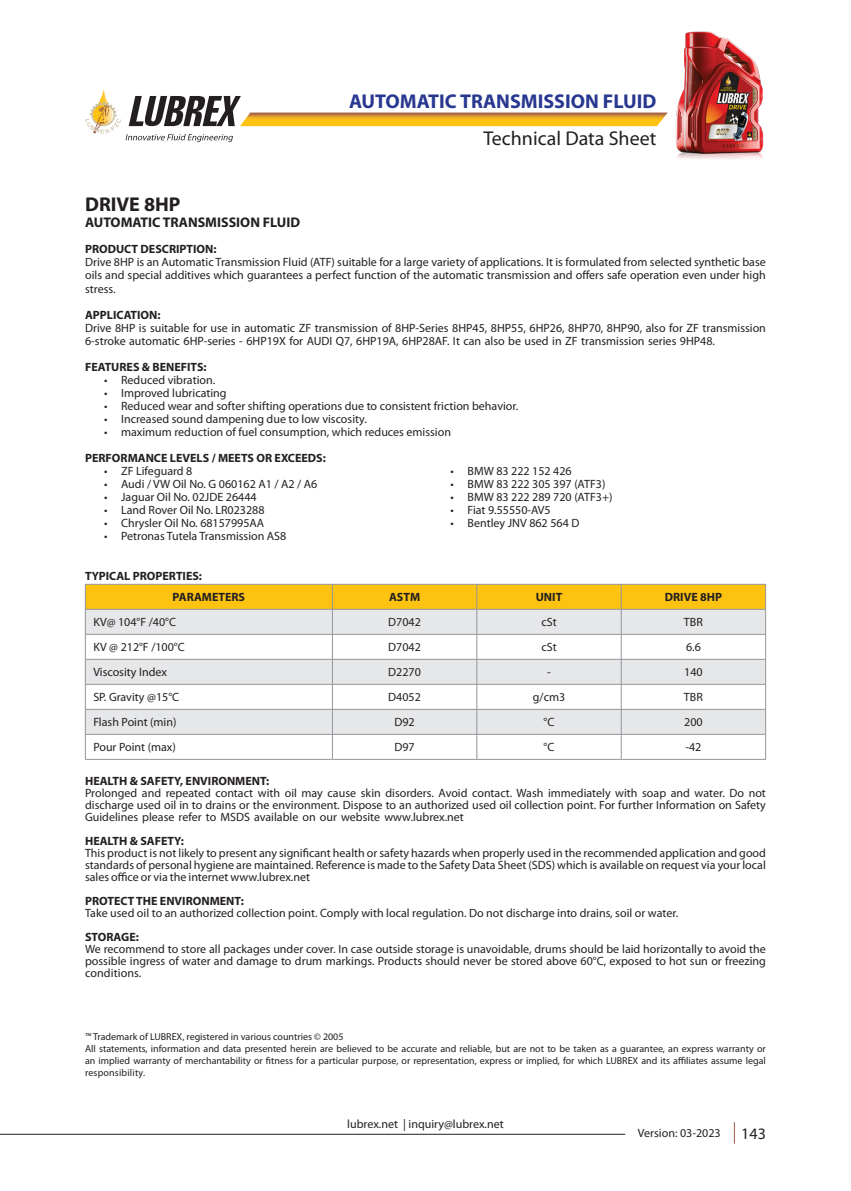
<style>
.page{position:relative;width:851px;height:1191px;background:#fff}
.page>*{position:absolute;margin:0;border:0;box-sizing:border-box;transform-origin:0 0}
.t1{font:700 20px "Myriad Pro";color:#283890}
.t2{font:20px "Myriad Pro";color:#231f20}
.t3{font:700 20px "Myriad Pro";color:#231f20}
.t4{font:16px "Myriad Pro";color:#231f20}
.t5{font:700 14px "Myriad Pro";color:#231f20}
.t6{font:12px/12px "Myriad Pro";color:#231f20;text-align:justify}
.t7{font:700 12px "Myriad Pro";color:#231f20}
.t8{font:10px/12px "Myriad Pro";color:#231f20;text-align:justify}
</style>
<div class="page">
<svg style="left:734px;top:1122px;width:1px;height:21px"></svg>
<hr style="left:0;top:1134px;width:625px;height:1px;background:#231f20">
<svg style="left:85px;top:88px;width:582px;height:54px"></svg>
<img style="left:675px;top:31px;width:89px;height:128px">
<svg style="left:85px;top:584px;width:681px;height:175px"></svg>
<hr style="left:85px;top:759px;width:247px;height:1px;background:#939598">
<hr style="left:332px;top:759px;width:145px;height:1px;background:#939598">
<hr style="left:477px;top:759px;width:144px;height:1px;background:#939598">
<hr style="left:621px;top:759px;width:144px;height:1px;background:#939598">
<h1 class="t1" style="left:349px;top:88px;width:309px">AUTOMATIC TRANSMISSION FLUID</h1>
<h1 class="t2" style="left:483px;top:126px;width:174px">Technical Data Sheet</h1>
<p class="t3" style="left:85px;top:191px;width:97px">DRIVE 8HP</p>
<p class="t5" style="left:85px;top:214px;width:216px">AUTOMATIC TRANSMISSION FLUID</p>
<p class="t7" style="left:85px;top:242px;width:133px">PRODUCT DESCRIPTION:</p>
<p class="t6" style="left:85px;top:256px;width:682px;line-height:13px">Drive 8HP is an Automatic Transmission Fluid (ATF) suitable for a large variety of applications. It is formulated from selected synthetic base oils and special additives which guarantees a perfect function of the automatic transmission and offers safe operation even under high stress.</p>
<p class="t7" style="left:85px;top:307px;width:77px">APPLICATION:</p>
<p class="t6" style="left:85px;top:321px;width:682px;line-height:13px">Drive 8HP is suitable for use in automatic ZF transmission of 8HP-Series 8HP45, 8HP55, 6HP26, 8HP70, 8HP90, also for ZF transmission<br>6-stroke automatic 6HP-series - 6HP19X for AUDI Q7, 6HP19A, 6HP28AF. It can also be used in ZF transmission series 9HP48.</p>
<p class="t7" style="left:85px;top:359px;width:123px">FEATURES &amp; BENEFITS:</p>
<p class="t6" style="left:104px;top:373px;width:113px">• Reduced vibration.</p>
<p class="t6" style="left:104px;top:386px;width:124px">• Improved lubricating</p>
<p class="t6" style="left:104px;top:399px;width:415px">• Reduced wear and softer shifting operations due to consistent friction behavior.</p>
<p class="t6" style="left:104px;top:412px;width:264px">• Increased sound dampening due to low viscosity.</p>
<p class="t6" style="left:104px;top:425px;width:348px">• maximum reduction of fuel consumption, which reduces emission</p>
<p class="t7" style="left:85px;top:450px;width:242px">PERFORMANCE LEVELS / MEETS OR EXCEEDS:</p>
<p class="t6" style="left:104px;top:464px;width:90px">• ZF Lifeguard 8</p>
<p class="t6" style="left:104px;top:477px;width:215px">• Audi / VW Oil No. G 060162 A1 / A2 / A6</p>
<p class="t6" style="left:104px;top:490px;width:154px">• Jaguar Oil No. 02JDE 26444</p>
<p class="t6" style="left:104px;top:503px;width:162px">• Land Rover Oil No. LR023288</p>
<p class="t6" style="left:104px;top:516px;width:162px">• Chrysler Oil No. 68157995AA</p>
<p class="t6" style="left:104px;top:529px;width:184px">• Petronas Tutela Transmission AS8</p>
<p class="t6" style="left:450px;top:464px;width:123px">• BMW 83 222 152 426</p>
<p class="t6" style="left:450px;top:477px;width:156px">• BMW 83 222 305 397 (ATF3)</p>
<p class="t6" style="left:450px;top:490px;width:163px">• BMW 83 222 289 720 (ATF3+)</p>
<p class="t6" style="left:450px;top:503px;width:102px">• Fiat 9.55550-AV5</p>
<p class="t6" style="left:450px;top:516px;width:130px">• Bentley JNV 862 564 D</p>
<p class="t7" style="left:85px;top:568px;width:118px">TYPICAL PROPERTIES:</p>
<p class="t7" style="left:173px;top:589px;width:74px">PARAMETERS</p>
<p class="t7" style="left:389px;top:589px;width:33px">ASTM</p>
<p class="t7" style="left:535px;top:589px;width:28px">UNIT</p>
<p class="t7" style="left:664px;top:589px;width:59px">DRIVE 8HP</p>
<p class="t6" style="left:93px;top:616px;width:84px">KV@ 104°F /40°C</p>
<p class="t6" style="left:388px;top:616px;width:34px">D7042</p>
<p class="t6" style="left:541px;top:616px;width:17px">cSt</p>
<p class="t6" style="left:683px;top:616px;width:20px">TBR</p>
<p class="t6" style="left:93px;top:641px;width:93px">KV @ 212°F /100°C</p>
<p class="t6" style="left:388px;top:641px;width:34px">D7042</p>
<p class="t6" style="left:541px;top:641px;width:17px">cSt</p>
<p class="t6" style="left:686px;top:641px;width:16px">6.6</p>
<p class="t6" style="left:93px;top:666px;width:75px">Viscosity Index</p>
<p class="t6" style="left:388px;top:666px;width:34px">D2270</p>
<p class="t6" style="left:547px;top:666px;width:5px">-</p>
<p class="t6" style="left:684px;top:666px;width:20px">140</p>
<p class="t6" style="left:93px;top:691px;width:87px">SP. Gravity @15°C</p>
<p class="t6" style="left:388px;top:691px;width:34px">D4052</p>
<p class="t6" style="left:532px;top:691px;width:34px">g/cm3</p>
<p class="t6" style="left:683px;top:691px;width:20px">TBR</p>
<p class="t6" style="left:93px;top:716px;width:85px">Flash Point (min)</p>
<p class="t6" style="left:394px;top:716px;width:22px">D92</p>
<p class="t6" style="left:543px;top:716px;width:12px">°C</p>
<p class="t6" style="left:684px;top:716px;width:20px">200</p>
<p class="t6" style="left:93px;top:741px;width:84px">Pour Point (max)</p>
<p class="t6" style="left:394px;top:741px;width:22px">D97</p>
<p class="t6" style="left:543px;top:741px;width:12px">°C</p>
<p class="t6" style="left:685px;top:741px;width:17px">-42</p>
<p class="t7" style="left:85px;top:773px;width:186px">HEALTH &amp; SAFETY, ENVIRONMENT:</p>
<p class="t6" style="left:85px;top:787px;width:682px">Prolonged and repeated contact with oil may cause skin disorders. Avoid contact. Wash immediately with soap and water. Do not discharge used oil in to drains or the environment. Dispose to an authorized used oil collection point. For further Information on Safety Guidelines please refer to MSDS available on our website www.lubrex.net</p>
<p class="t7" style="left:85px;top:833px;width:100px">HEALTH &amp; SAFETY:</p>
<p class="t6" style="left:85px;top:847px;width:682px">This product is not likely to present any significant health or safety hazards when properly used in the recommended application and good standards of personal hygiene are maintained. Reference is made to the Safety Data Sheet (SDS) which is available on request via your local sales office or via the internet www.lubrex.net</p>
<p class="t7" style="left:85px;top:893px;width:160px">PROTECT THE ENVIRONMENT:</p>
<p class="t6" style="left:85px;top:907px;width:594px">Take used oil to an authorized collection point. Comply with local regulation. Do not discharge into drains, soil or water.</p>
<p class="t7" style="left:85px;top:929px;width:55px">STORAGE:</p>
<p class="t6" style="left:85px;top:943px;width:682px">We recommend to store all packages under cover. In case outside storage is unavoidable, drums should be laid horizontally to avoid the possible ingress of water and damage to drum markings. Products should never be stored above 60°C, exposed to hot sun or freezing conditions.</p>
<p class="t8" style="left:85px;top:1030px;width:260px">™ Trademark of LUBREX, registered in various countries © 2005</p>
<p class="t8" style="left:85px;top:1042px;width:682px">All statements, information and data presented herein are believed to be accurate and reliable, but are not to be taken as a guarantee, an express warranty or an implied warranty of merchantability or fitness for a particular purpose, or representation, express or implied, for which LUBREX and its affiliates assume legal responsibility.</p>
<p class="t6" style="left:347px;top:1117px;width:158px">lubrex.net | inquiry@lubrex.net</p>
<p class="t6" style="left:638px;top:1126px;width:84px">Version: 03-2023</p>
<h2 class="t4" style="left:741px;top:1123px;width:26px">143</h2>
</div>
